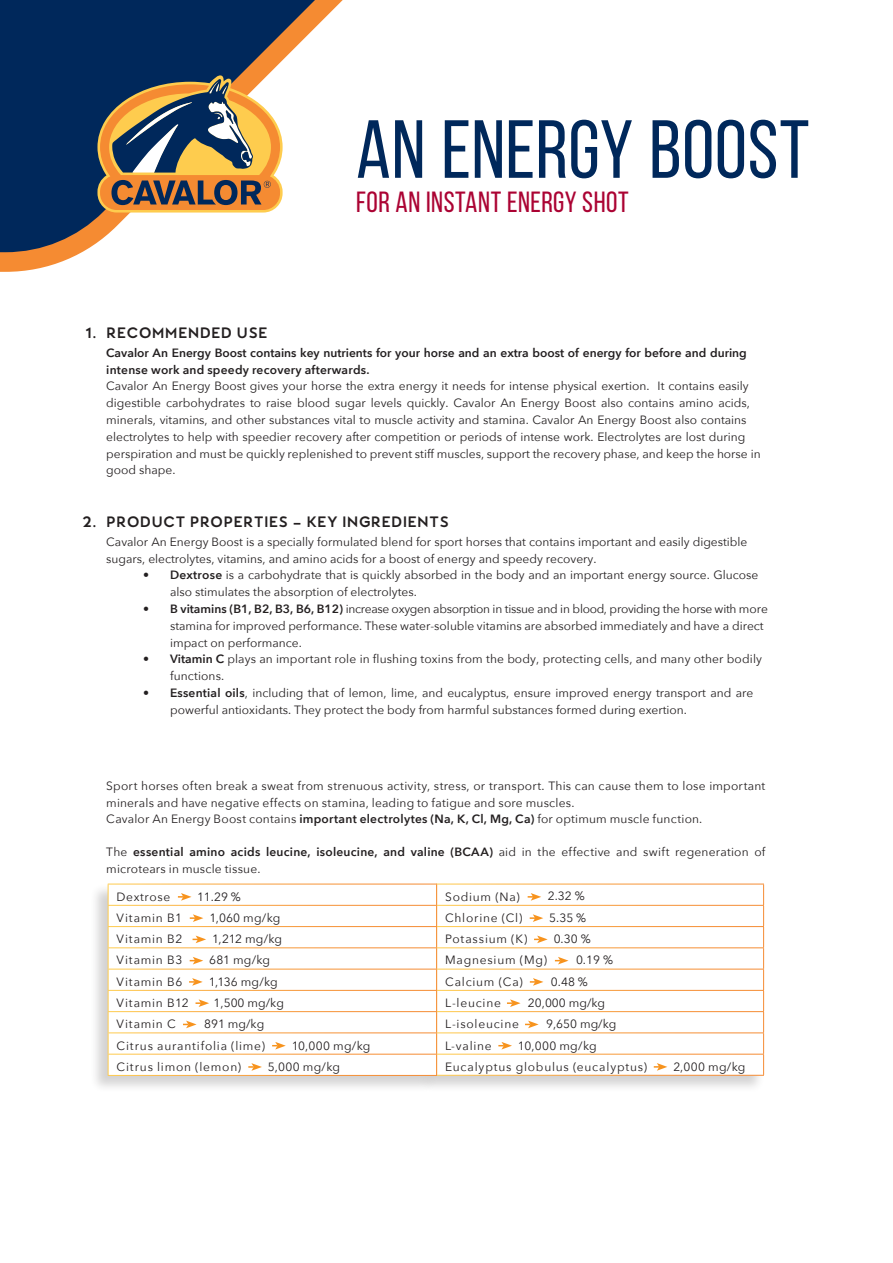
<style>
.page{position:relative;width:893px;height:1263px;background:#fff}
.page>*{position:absolute;margin:0;border:0;box-sizing:border-box;transform-origin:0 0}
.t1{font:82.2px "Bebas Neue";letter-spacing:.005em;color:#00285b}
.t2{font:29.25px "Bebas Neue";letter-spacing:.015em;color:#ab0333}
.t3{font:15px "Buket Retro Basic";letter-spacing:.01em;color:#231f20}
.t4{font:12px/16.8px "Avenir Next";color:#231f20}
.t5{font:12px "Avenir Next";letter-spacing:.065em;color:#231f20}
.t6{font:12px "Avenir Next";letter-spacing:.06em;color:#231f20}
.t7{font:12px "Avenir Next";letter-spacing:.05em;color:#231f20}
.t8{font:12px "Avenir Next";letter-spacing:.07em;color:#231f20}
.s1{font-weight:600}
</style>
<div class="page">
<svg style="left:0;top:0;width:343px;height:272px;fill:#00285b"></svg>
<div style="left:418px;top:883px;width:346px;height:210px;background:#231f20;opacity:.2"></div>
<svg style="left:437px;top:885px;width:326px;height:190px"></svg>
<hr style="left:436px;top:884px;width:328px;height:1px;background:#fff">
<hr style="left:436px;top:905px;width:328px;height:1px;background:#fff">
<hr style="left:436px;top:926px;width:328px;height:1px;background:#fff">
<hr style="left:436px;top:947px;width:328px;height:1px;background:#fff">
<hr style="left:436px;top:969px;width:328px;height:1px;background:#fff">
<hr style="left:436px;top:990px;width:328px;height:1px;background:#fff">
<hr style="left:436px;top:1011px;width:328px;height:1px;background:#fff">
<hr style="left:436px;top:1032px;width:328px;height:1px;background:#fff">
<hr style="left:436px;top:1054px;width:328px;height:1px;background:#fff">
<svg style="left:763px;top:884px;width:1px;height:191px"></svg>
<hr style="left:436px;top:1075px;width:328px;height:1px;background:#fff">
<svg style="left:528px;top:893px;width:13px;height:8px"></svg>
<svg style="left:530px;top:914px;width:13px;height:8px"></svg>
<svg style="left:534px;top:935px;width:14px;height:8px"></svg>
<svg style="left:555px;top:957px;width:13px;height:7px"></svg>
<svg style="left:530px;top:978px;width:13px;height:8px"></svg>
<svg style="left:507px;top:999px;width:14px;height:8px"></svg>
<svg style="left:525px;top:1020px;width:14px;height:8px"></svg>
<svg style="left:498px;top:1042px;width:14px;height:7px"></svg>
<svg style="left:654px;top:1063px;width:13px;height:8px"></svg>
<div style="left:90px;top:883px;width:347px;height:210px;background:#231f20;opacity:.2"></div>
<svg style="left:109px;top:885px;width:327px;height:190px"></svg>
<hr style="left:108px;top:884px;width:329px;height:1px;background:#fff">
<hr style="left:108px;top:905px;width:329px;height:1px;background:#fff">
<hr style="left:108px;top:926px;width:329px;height:1px;background:#fff">
<hr style="left:108px;top:947px;width:329px;height:1px;background:#fff">
<hr style="left:108px;top:969px;width:329px;height:1px;background:#fff">
<hr style="left:108px;top:990px;width:329px;height:1px;background:#fff">
<hr style="left:108px;top:1011px;width:329px;height:1px;background:#fff">
<hr style="left:108px;top:1032px;width:329px;height:1px;background:#fff">
<hr style="left:108px;top:1054px;width:329px;height:1px;background:#fff">
<svg style="left:108px;top:884px;width:1px;height:191px"></svg>
<svg style="left:436px;top:884px;width:1px;height:191px"></svg>
<hr style="left:108px;top:1075px;width:329px;height:1px;background:#fff">
<svg style="left:178px;top:893px;width:13px;height:8px"></svg>
<svg style="left:190px;top:914px;width:13px;height:8px"></svg>
<svg style="left:193px;top:935px;width:13px;height:8px"></svg>
<svg style="left:190px;top:957px;width:13px;height:7px"></svg>
<svg style="left:189px;top:978px;width:14px;height:8px"></svg>
<svg style="left:196px;top:999px;width:13px;height:8px"></svg>
<svg style="left:183px;top:1020px;width:14px;height:8px"></svg>
<svg style="left:272px;top:1042px;width:14px;height:7px"></svg>
<svg style="left:248px;top:1063px;width:14px;height:8px"></svg>
<svg style="left:97px;top:74px;width:186px;height:139px;background:#947d5d"></svg>
<p class="t1" style="left:356px;top:105px;width:455px">AN ENERGY BOOST</p>
<p class="t2" style="left:356px;top:186px;width:274px">FOR AN INSTANT ENERGY SHOT</p>
<p class="t3" style="left:85px;top:323px;width:184px">1. RECOMMENDED USE</p>
<p class="t4" style="left:106px;top:344px;width:656px"><span class="s1">Cavalor An Energy Boost contains key nutrients for your horse and an extra boost of energy for before and during intense work and speedy recovery afterwards.<br></span>Cavalor An Energy Boost gives your horse the extra energy it needs for intense physical exertion. It contains easily digestible carbohydrates to raise blood sugar levels quickly. Cavalor An Energy Boost also contains amino acids, minerals, vitamins, and other substances vital to muscle activity and stamina. Cavalor An Energy Boost also contains electrolytes to help with speedier recovery after competition or periods of intense work. Electrolytes are lost during perspiration and must be quickly replenished to prevent stiff muscles, support the recovery phase, and keep the horse in good shape.</p>
<p class="t3" style="left:82px;top:512px;width:368px">2. PRODUCT PROPERTIES – KEY INGREDIENTS</p>
<p class="t4" style="left:106px;top:533px;width:643px">Cavalor An Energy Boost is a specially formulated blend for sport horses that contains important and easily digestible sugars, electrolytes, vitamins, and amino acids for a boost of energy and speedy recovery.</p>
<p class="t4" style="left:170px;top:566px;width:590px;text-indent:-27px"><span class="s1">• Dextrose</span> is a carbohydrate that is quickly absorbed in the body and an important energy source. Glucose also stimulates the absorption of electrolytes.</p>
<p class="t4" style="left:170px;top:600px;width:599px;text-indent:-27px"><span class="s1">• B vitamins (B1, B2, B3, B6, B12)</span> increase oxygen absorption in tissue and in blood, providing the horse with more stamina for improved performance. These water-soluble vitamins are absorbed immediately and have a direct impact on performance.</p>
<p class="t4" style="left:170px;top:650px;width:593px;text-indent:-27px"><span class="s1">• Vitamin C</span> plays an important role in flushing toxins from the body, protecting cells, and many other bodily functions.</p>
<p class="t4" style="left:170px;top:684px;width:585px;text-indent:-27px"><span class="s1">• Essential oils</span>, including that of lemon, lime, and eucalyptus, ensure improved energy transport and are powerful antioxidants. They protect the body from harmful substances formed during exertion.</p>
<p class="t4" style="left:106px;top:777px;width:661px">Sport horses often break a sweat from strenuous activity, stress, or transport. This can cause them to lose important minerals and have negative effects on stamina, leading to fatigue and sore muscles.</p>
<p class="t4" style="left:106px;top:810px;width:598px">Cavalor An Energy Boost contains <span class="s1">important electrolytes (Na, K, Cl, Mg, Ca)</span> for optimum muscle function.</p>
<p class="t4" style="left:106px;top:843px;width:661px">The <span class="s1">essential amino acids leucine, isoleucine, and valine (BCAA)</span> aid in the effective and swift regeneration of microtears in muscle tissue.</p>
<p class="t7" style="left:117px;top:886px;width:55px">Dextrose</p>
<p class="t4" style="left:197px;top:887px;width:45px">11.29 %</p>
<p class="t6" style="left:117px;top:908px;width:67px">Vitamin B1</p>
<p class="t4" style="left:209px;top:909px;width:72px">1,060 mg/kg</p>
<p class="t6" style="left:117px;top:929px;width:67px">Vitamin B2</p>
<p class="t4" style="left:212px;top:930px;width:72px">1,212 mg/kg</p>
<p class="t5" style="left:117px;top:950px;width:67px">Vitamin B3</p>
<p class="t4" style="left:209px;top:951px;width:62px">681 mg/kg</p>
<p class="t6" style="left:117px;top:971px;width:67px">Vitamin B6</p>
<p class="t4" style="left:209px;top:973px;width:71px">1,136 mg/kg</p>
<p class="t6" style="left:117px;top:993px;width:74px">Vitamin B12</p>
<p class="t4" style="left:214px;top:994px;width:72px">1,500 mg/kg</p>
<p class="t8" style="left:117px;top:1014px;width:61px">Vitamin C</p>
<p class="t4" style="left:204px;top:1015px;width:62px">891 mg/kg</p>
<p class="t5" style="left:117px;top:1035px;width:150px">Citrus aurantifolia (lime)</p>
<p class="t4" style="left:292px;top:1036px;width:80px">10,000 mg/kg</p>
<p class="t5" style="left:117px;top:1056px;width:126px">Citrus limon (lemon)</p>
<p class="t4" style="left:268px;top:1058px;width:74px">5,000 mg/kg</p>
<p class="t5" style="left:445px;top:886px;width:76px">Sodium (Na)</p>
<p class="t4" style="left:548px;top:887px;width:38px">2.32 %</p>
<p class="t5" style="left:445px;top:908px;width:79px">Chlorine (Cl)</p>
<p class="t4" style="left:549px;top:909px;width:38px">5.35 %</p>
<p class="t5" style="left:445px;top:929px;width:84px">Potassium (K)</p>
<p class="t4" style="left:554px;top:930px;width:38px">0.30 %</p>
<p class="t5" style="left:445px;top:950px;width:103px">Magnesium (Mg)</p>
<p class="t4" style="left:576px;top:951px;width:38px">0.19 %</p>
<p class="t5" style="left:445px;top:971px;width:79px">Calcium (Ca)</p>
<p class="t4" style="left:551px;top:973px;width:38px">0.48 %</p>
<p class="t5" style="left:445px;top:993px;width:57px">L-leucine</p>
<p class="t4" style="left:528px;top:994px;width:79px">20,000 mg/kg</p>
<p class="t5" style="left:445px;top:1014px;width:75px">L-isoleucine</p>
<p class="t4" style="left:546px;top:1015px;width:72px">9,650 mg/kg</p>
<p class="t4" style="left:445px;top:1036px;width:48px">L-valine</p>
<p class="t4" style="left:518px;top:1036px;width:80px">10,000 mg/kg</p>
<p class="t5" style="left:445px;top:1056px;width:204px">Eucalyptus globulus (eucalyptus)</p>
<p class="t4" style="left:673px;top:1058px;width:73px">2,000 mg/kg</p>
</div>
